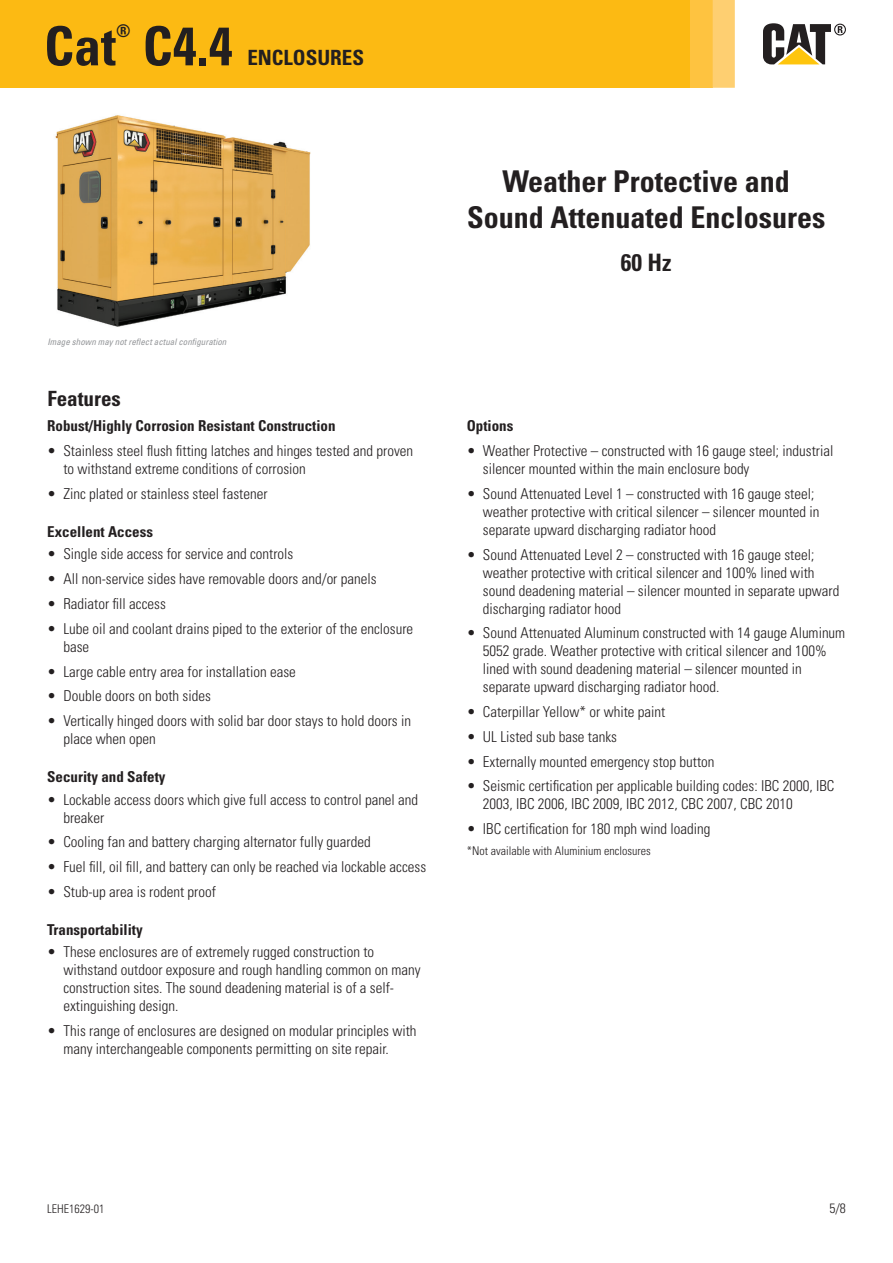
<style>
.page{position:relative;width:893px;height:1263px;background:#fff}
.page>*{position:absolute;margin:0;border:0;box-sizing:border-box;transform-origin:0 0}
.t1{font:700 condensed 54px "Univers LT Std";color:#231f20}
.t2{font:700 condensed 30px/36px "Univers LT Std";color:#231f20;text-align:center}
.t3{font:700 condensed 24px "Univers LT Std";color:#231f20}
.t4{font:700 condensed 21px "Univers LT Std";color:#231f20}
.t5{font:700 condensed 17.55px "Univers LT Std";color:#231f20}
.t6{font:300 condensed 15px/18px "Univers LT Std";color:#231f20}
.t7{font:700 condensed 15px "Univers LT Std";color:#231f20}
.t8{font:300 condensed 13.5px "Univers LT Std";color:#231f20}
.t9{font:300 condensed 12px "Univers LT Std";color:#231f20}
.t10{font:italic condensed 9px "Univers LT Std";color:#939598}
</style>
<div class="page">
<svg style="left:763px;top:23px;width:83px;height:41px"></svg>
<div style="left:0;top:0;width:690px;height:88px;background:#fcba13"></div>
<div style="left:690px;top:0;width:23px;height:88px;background:#fec340"></div>
<div style="left:713px;top:0;width:22px;height:88px;background:#fecf71"></div>
<img style="left:55px;top:115px;width:256px;height:212px">
<p class="t5" style="left:116px;top:20px;width:16px">®</p>
<h1 class="t1" style="left:143px;top:13px;width:91px">C4.4</h1>
<h1 class="t1" style="left:44px;top:13px;width:74px">Cat</h1>
<h3 class="t4" style="left:247px;top:45px;width:118px">ENCLOSURES</h3>
<p class="t10" style="left:47px;top:336px;width:180px">Image shown may not reflect actual configuration</p>
<p class="t4" style="left:47px;top:385px;width:75px">Features</p>
<p class="t7" style="left:47px;top:417px;width:290px">Robust/Highly Corrosion Resistant Construction</p>
<p class="t6" style="left:63px;top:442px;width:351px;text-indent:-16px">• Stainless steel flush fitting latches and hinges tested and proven to withstand extreme conditions of corrosion</p>
<p class="t6" style="left:47px;top:485px;width:222px">• Zinc plated or stainless steel fastener</p>
<p class="t7" style="left:47px;top:523px;width:107px">Excellent Access</p>
<p class="t6" style="left:47px;top:545px;width:248px">• Single side access for service and controls</p>
<p class="t6" style="left:47px;top:570px;width:331px">• All non-service sides have removable doors and/or panels</p>
<p class="t6" style="left:47px;top:595px;width:120px">• Radiator fill access</p>
<p class="t6" style="left:63px;top:619px;width:351px;text-indent:-16px">• Lube oil and coolant drains piped to the exterior of the enclosure base</p>
<p class="t6" style="left:47px;top:662px;width:250px">• Large cable entry area for installation ease</p>
<p class="t6" style="left:47px;top:687px;width:165px">• Double doors on both sides</p>
<p class="t6" style="left:63px;top:712px;width:349px;text-indent:-16px">• Vertically hinged doors with solid bar door stays to hold doors in place when open</p>
<p class="t7" style="left:47px;top:768px;width:120px">Security and Safety</p>
<p class="t6" style="left:63px;top:790px;width:356px;text-indent:-16px">• Lockable access doors which give full access to control panel and breaker</p>
<p class="t6" style="left:47px;top:833px;width:325px">• Cooling fan and battery charging alternator fully guarded</p>
<p class="t6" style="left:47px;top:858px;width:380px">• Fuel fill, oil fill, and battery can only be reached via lockable access</p>
<p class="t6" style="left:47px;top:882px;width:170px">• Stub-up area is rodent proof</p>
<p class="t7" style="left:47px;top:920px;width:97px">Transportability</p>
<p class="t6" style="left:63px;top:943px;width:359px;text-indent:-16px">• These enclosures are of extremely rugged construction to withstand outdoor exposure and rough handling common on many construction sites. The sound deadening material is of a self&shy;extinguishing design.</p>
<p class="t6" style="left:63px;top:1022px;width:355px;text-indent:-16px">• This range of enclosures are designed on modular principles with many interchangeable components permitting on site repair.</p>
<p class="t2" style="left:467px;top:164px;width:360px">Weather Protective and<br>Sound Attenuated Enclosures</p>
<p class="t3" style="left:621px;top:247px;width:52px">60 Hz</p>
<p class="t7" style="left:467px;top:417px;width:48px">Options</p>
<p class="t6" style="left:483px;top:442px;width:352px;text-indent:-16px">• Weather Protective – constructed with 16 gauge steel; industrial silencer mounted within the main enclosure body</p>
<p class="t6" style="left:483px;top:485px;width:338px;text-indent:-16px">• Sound Attenuated Level 1 – constructed with 16 gauge steel; weather protective with critical silencer – silencer mounted in separate upward discharging radiator hood</p>
<p class="t6" style="left:483px;top:545px;width:358px;text-indent:-16px">• Sound Attenuated Level 2 – constructed with 16 gauge steel; weather protective with critical silencer and 100% lined with sound deadening material – silencer mounted in separate upward discharging radiator hood</p>
<p class="t6" style="left:483px;top:624px;width:364px;text-indent:-16px">• Sound Attenuated Aluminum constructed with 14 gauge Aluminum 5052 grade. Weather protective with critical silencer and 100% lined with sound deadening material – silencer mounted in separate upward discharging radiator hood.</p>
<p class="t6" style="left:467px;top:703px;width:200px">• Caterpillar Yellow* or white paint</p>
<p class="t6" style="left:467px;top:728px;width:152px">• UL Listed sub base tanks</p>
<p class="t6" style="left:467px;top:752px;width:249px">• Externally mounted emergency stop button</p>
<p class="t6" style="left:483px;top:777px;width:353px;text-indent:-16px">• Seismic certification per applicable building codes: IBC 2000, IBC<br>2003, IBC 2006, IBC 2009, IBC 2012, CBC 2007, CBC 2010</p>
<p class="t6" style="left:467px;top:820px;width:245px">• IBC certification for 180 mph wind loading</p>
<p class="t9" style="left:467px;top:844px;width:185px">*Not available with Aluminium enclosures</p>
<p class="t9" style="left:47px;top:1201px;width:59px">LEHE1629-01</p>
<p class="t8" style="left:829px;top:1200px;width:18px">5/8</p>
</div>
